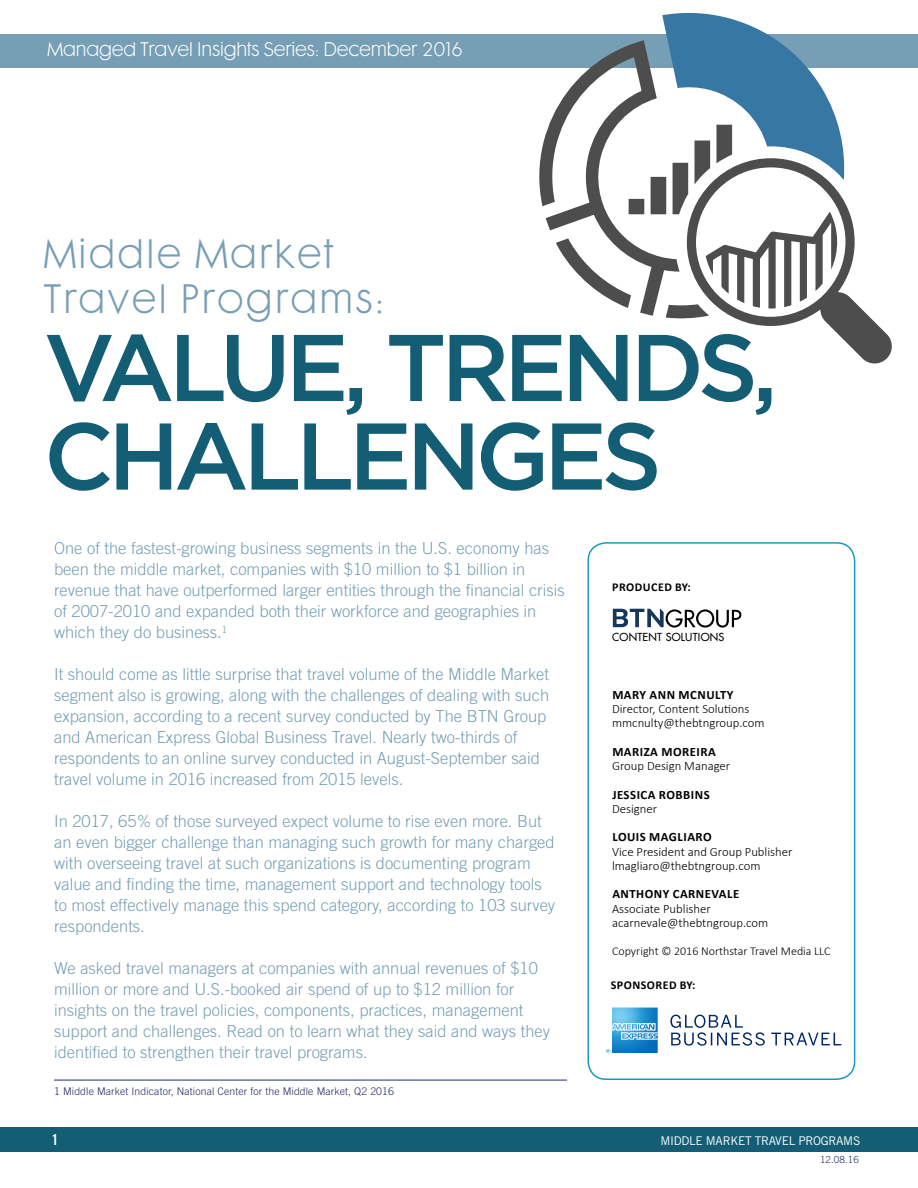
<style>
.page{position:relative;width:918px;height:1188px;background:#fff}
.page>*{position:absolute;margin:0;border:0;box-sizing:border-box;transform-origin:0 0}
.t1{font:500 94.5px/88.5px "Gotham";letter-spacing:-.06em;color:#145e75}
.t2{font:37.5px/45px "Futura Maxi CG Light";letter-spacing:.06em;color:#769eb5}
.t3{font:18px "Futura Maxi CG Light";letter-spacing:-.01em;color:#fff}
.t4{font:300 16.5px/21px "Trade Gothic LT Std";color:#769eb5}
.t5{font:15px "Trade Gothic LT Std Bd Cn 20";color:#fff}
.t6{font:300 12.75px/14.2px "Calibri";color:#000}
.t7{font:700 12.75px "Calibri";letter-spacing:.04em;color:#000}
.t8{font:300 12px "Calibri";color:#000}
.t9{font:12px "Trade Gothic LT Std";letter-spacing:-.025em;color:#fff}
.t10{font:700 12px "Calibri";letter-spacing:.04em;color:#000}
.t11{font:500 10.8px "Futura Std";letter-spacing:.025em;color:#000}
.t12{font:300 10.5px "Trade Gothic LT Std";letter-spacing:.01em;color:#1f2d5e}
.t13{font:300 9.75px "Trade Gothic LT Std";color:#1f2d5e}
</style>
<div class="page">
<div style="left:0;top:1127px;width:918px;height:25px;background:#145e75"></div>
<div style="left:587px;top:542px;width:268px;height:538px;border:2px solid #189bb9;border-radius:18px"></div>
<svg style="left:670px;top:1015px;width:171px;height:31px"></svg>
<svg style="left:606px;top:1008px;width:52px;height:45px;background:#61aedb"></svg>
<svg style="left:613px;top:609px;width:128px;height:19px"></svg>
<div style="left:0;top:34px;width:918px;height:33px;background:#769eb5"></div>
<hr style="left:54px;top:1080px;width:513px;height:1px;background:#1f2d5e">
<svg style="left:538px;top:40px;width:124px;height:276px"></svg>
<svg style="left:662px;top:13px;width:232px;height:351px"></svg>
<p class="t3" style="left:48px;top:38px;width:417px">Managed Travel Insights Series: December 2016</p>
<h2 class="t2" style="left:44px;top:231px;width:342px">Middle Market<br>Travel Programs:</h2>
<h1 class="t1" style="left:44px;top:322px;width:735px">VALUE, TRENDS,<br>CHALLENGES</h1>
<p class="t4" style="left:54px;top:537px;width:512px">One of the fastest-growing business segments in the U.S. economy has been the middle market, companies with $10 million to $1 billion in revenue that have outperformed larger entities through the financial crisis of 2007-2010 and expanded both their workforce and geographies in which they do business.<sup>1</sup></p>
<p class="t4" style="left:54px;top:663px;width:497px">It should come as little surprise that travel volume of the Middle Market segment also is growing, along with the challenges of dealing with such expansion, according to a recent survey conducted by The BTN Group and American Express Global Business Travel. Nearly two-thirds of respondents to an online survey conducted in August-September said travel volume in 2016 increased from 2015 levels.</p>
<p class="t4" style="left:54px;top:810px;width:503px">In 2017, 65% of those surveyed expect volume to rise even more. But an even bigger challenge than managing such growth for many charged with overseeing travel at such organizations is documenting program value and finding the time, management support and technology tools to most effectively manage this spend category, according to 103 survey respondents.</p>
<p class="t4" style="left:54px;top:958px;width:498px">We asked travel managers at companies with annual revenues of $10 million or more and U.S.-booked air spend of up to $12 million for insights on the travel policies, components, practices, management support and challenges. Read on to learn what they said and ways they identified to strengthen their travel programs.</p>
<p class="t12" style="left:54px;top:1085px;width:341px">1 Middle Market Indicator, National Center for the Middle Market, Q2 2016</p>
<p class="t10" style="left:612px;top:579px;width:80px">PRODUCED BY:</p>
<p class="t11" style="left:612px;top:630px;width:114px">CONTENT SOLUTIONS</p>
<p class="t7" style="left:612px;top:687px;width:123px">MARY ANN MCNULTY</p>
<p class="t6" style="left:612px;top:701px;width:154px">Director, Content Solutions mmcnulty@thebtngroup.com</p>
<p class="t7" style="left:612px;top:744px;width:105px">MARIZA MOREIRA</p>
<p class="t6" style="left:612px;top:758px;width:120px">Group Design Manager</p>
<p class="t7" style="left:612px;top:786px;width:99px">JESSICA ROBBINS</p>
<p class="t6" style="left:612px;top:801px;width:47px">Designer</p>
<p class="t7" style="left:612px;top:829px;width:101px">LOUIS MAGLIARO</p>
<p class="t6" style="left:612px;top:844px;width:182px">Vice President and Group Publisher lmagliaro@thebtngroup.com</p>
<p class="t7" style="left:612px;top:886px;width:128px">ANTHONY CARNEVALE</p>
<p class="t6" style="left:612px;top:901px;width:158px">Associate Publisher acarnevale@thebtngroup.com</p>
<p class="t8" style="left:612px;top:944px;width:220px">Copyright © 2016 Northstar Travel Media LLC</p>
<p class="t10" style="left:611px;top:977px;width:86px">SPONSORED BY:</p>
<p class="t5" style="left:52px;top:1130px;width:8px">1</p>
<p class="t9" style="left:660px;top:1133px;width:201px">MIDDLE MARKET TRAVEL PROGRAMS</p>
<p class="t13" style="left:820px;top:1154px;width:40px">12.08.16</p>
</div>
